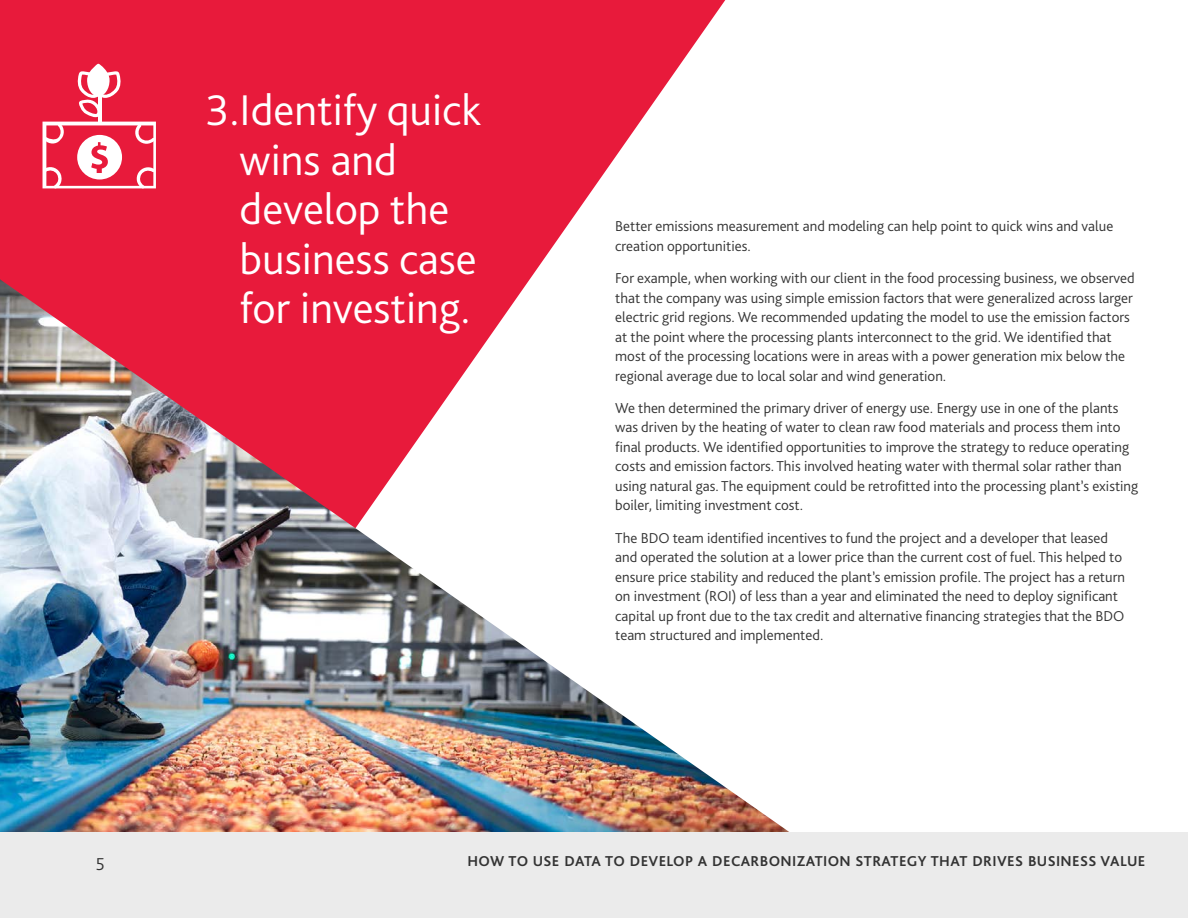
<style>
.page{position:relative;width:1188px;height:918px;background:#fff}
.page>*{position:absolute;margin:0;border:0;box-sizing:border-box;transform-origin:0 0}
.t1{font:300 45px/49.5px "Bliss Pro";color:#fff}
.t2{font:300 18px "Bliss Pro";color:#333}
.t3{font:300 15px/19.5px "Bliss Pro";color:#333}
.t4{font:700 15px "Bliss Pro";letter-spacing:.025em;color:#333}
</style>
<div class="page">
<svg style="left:0;top:0;width:725px;height:279px;background:#eb3b57"></svg>
<img style="left:0;top:279px;width:794px;height:554px">
<svg style="left:43px;top:64px;width:113px;height:124px"></svg>
<div style="left:0;top:833px;width:1188px;height:85px;background:#ebebeb"></div>
<h1 class="t1" style="left:240px;top:85px;width:243px;text-indent:-34px">3.Identify quick wins and develop the business case for investing.</h1>
<p class="t3" style="left:615px;top:216px;width:500px">Better emissions measurement and modeling can help point to quick wins and value creation opportunities.</p>
<p class="t3" style="left:615px;top:268px;width:521px">For example, when working with our client in the food processing business, we observed that the company was using simple emission factors that were generalized across larger electric grid regions. We recommended updating the model to use the emission factors at the point where the processing plants interconnect to the grid. We identified that most of the processing locations were in areas with a power generation mix below the regional average due to local solar and wind generation.</p>
<p class="t3" style="left:615px;top:398px;width:525px">We then determined the primary driver of energy use. Energy use in one of the plants was driven by the heating of water to clean raw food materials and process them into final products. We identified opportunities to improve the strategy to reduce operating costs and emission factors. This involved heating water with thermal solar rather than using natural gas. The equipment could be retrofitted into the processing plant’s existing boiler, limiting investment cost.</p>
<p class="t3" style="left:615px;top:528px;width:511px">The BDO team identified incentives to fund the project and a developer that leased and operated the solution at a lower price than the current cost of fuel. This helped to ensure price stability and reduced the plant’s emission profile. The project has a return on investment (ROI) of less than a year and eliminated the need to deploy significant capital up front due to the tax credit and alternative financing strategies that the BDO team structured and implemented.</p>
<p class="t2" style="left:96px;top:853px;width:11px">5</p>
<p class="t4" style="left:467px;top:851px;width:680px">HOW TO USE DATA TO DEVELOP A DECARBONIZATION STRATEGY THAT DRIVES BUSINESS VALUE</p>
</div>
